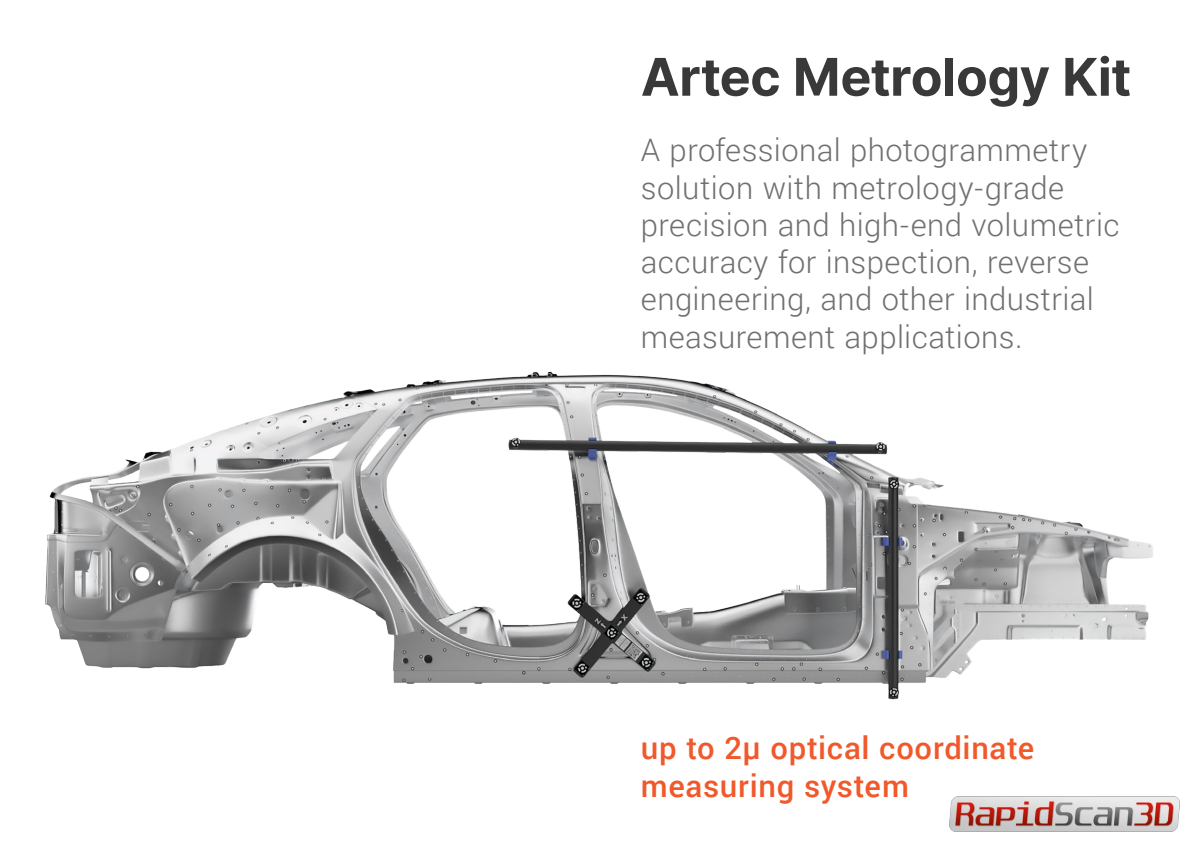
<style>
.page{position:relative;width:1191px;height:842px;background:#fff}
.page>*{position:absolute;margin:0;border:0;box-sizing:border-box;transform-origin:0 0}
.t1{font:700 52px "Inter";letter-spacing:-.01em;color:#393939}
.t2{font:300 31px/37.2px "Roboto";letter-spacing:.015em;color:#707070}
.t3{font:500 31px/37.2px "Roboto";letter-spacing:.02em;color:#f1592b}
</style>
<div class="page">
<img style="left:45px;top:371px;width:1108px;height:329px">
<img style="left:949px;top:797px;width:230px;height:34px">
<p class="t1" style="left:641px;top:39px;width:492px">Artec Metrology Kit</p>
<p class="t2" style="left:641px;top:131px;width:480px">A professional photogrammetry solution with metrology-grade precision and high-end volumetric accuracy for inspection, reverse engineering, and other industrial measurement applications.</p>
<p class="t3" style="left:641px;top:729px;width:395px">up to 2µ optical coordinate measuring system</p>
</div>
